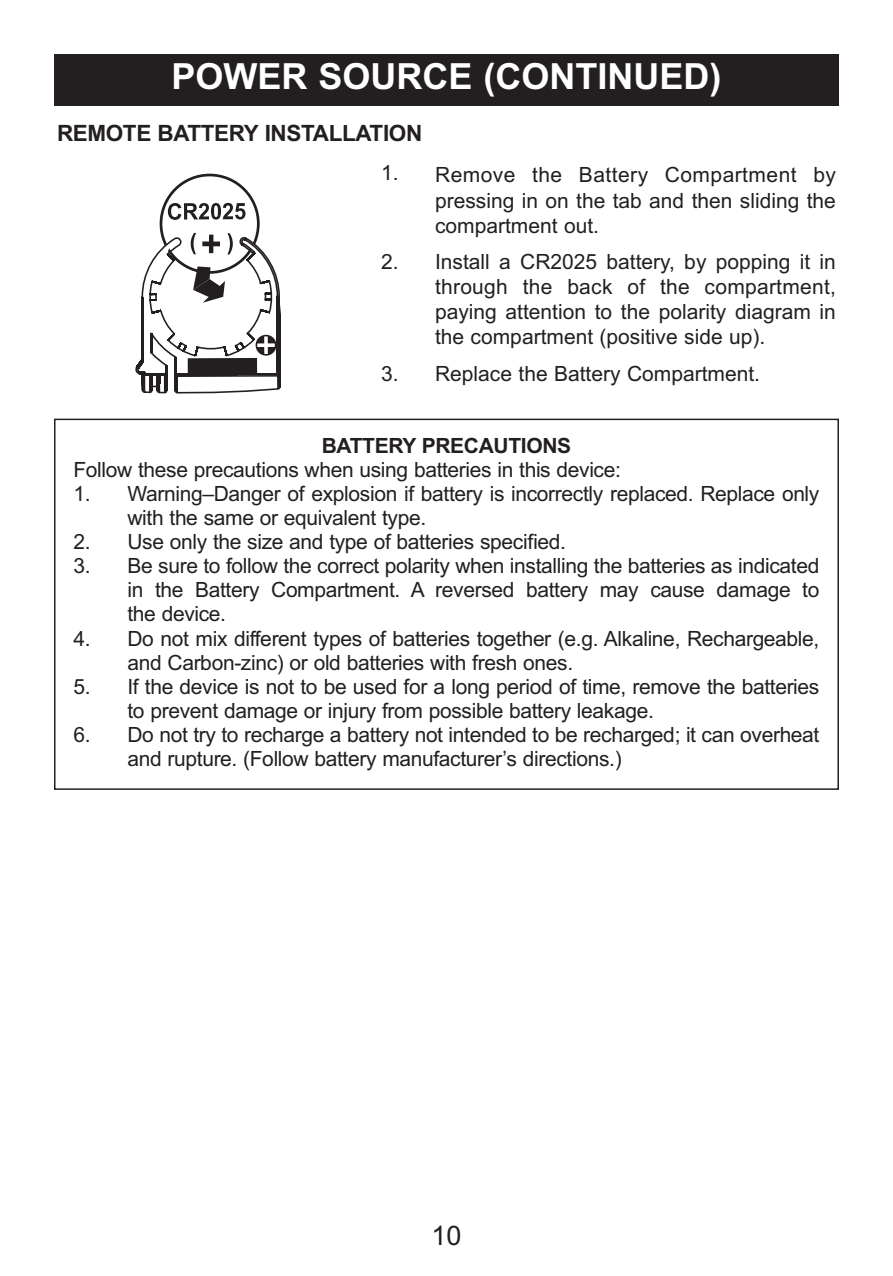
<style>
.page{position:relative;width:893px;height:1276px;background:#fff}
.page>*{position:absolute;margin:0;border:0;box-sizing:border-box;transform-origin:0 0}
.t1{font:700 36px "Arial";color:#fff}
.t2{font:27px "Arial";color:#231f20}
.t3{font:700 22.5px "Arial";letter-spacing:-.015em;color:#231f20}
.t4{font:21px/24px "Arial";letter-spacing:-.015em;color:#231f20}
.t5{font:700 21px "Arial";letter-spacing:-.015em;color:#231f20}
</style>
<div class="page">
<div style="left:54px;top:54px;width:785px;height:52px;background:#231f20"></div>
<div style="left:54px;top:419px;width:785px;height:371px;border:2px solid #231f20"></div>
<div style="left:159px;top:174px;width:101px;height:100px;border:3px solid #231f20;border-radius:50%"></div>
<svg style="left:168px;top:203px;width:77px;height:17px"></svg>
<svg style="left:135px;top:233px;width:145px;height:160px"></svg>
<div style="left:188px;top:358px;width:69px;height:16px;background:#231f20"></div>
<h1 class="t1" style="left:171px;top:56px;width:551px">POWER SOURCE (CONTINUED)</h1>
<p class="t3" style="left:57px;top:120px;width:367px">REMOTE BATTERY INSTALLATION</p>
<p class="t4" style="left:435px;top:163px;width:402px;line-height:25.2px;text-align:justify;text-indent:-54px">1. Remove the Battery Compartment by pressing in on the tab and then sliding the compartment out.</p>
<p class="t4" style="left:435px;top:249px;width:402px;line-height:25.2px;text-align:justify;text-indent:-54px">2. Install a CR2025 battery, by popping it in through the back of the compartment, paying attention to the polarity diagram in the compartment (positive side up).</p>
<p class="t4" style="left:381px;top:361px;width:381px">3. Replace the Battery Compartment.</p>
<p class="t5" style="left:322px;top:434px;width:251px">BATTERY PRECAUTIONS</p>
<p class="t4" style="left:73px;top:458px;width:549px">Follow these precautions when using batteries in this device:</p>
<p class="t4" style="left:127px;top:482px;width:693px;text-indent:-54px">1. Warning–Danger of explosion if battery is incorrectly replaced. Replace only with the same or equivalent type.</p>
<p class="t4" style="left:73px;top:530px;width:494px">2. Use only the size and type of batteries specified.</p>
<p class="t4" style="left:127px;top:554px;width:693px;text-align:justify;text-indent:-54px">3. Be sure to follow the correct polarity when installing the batteries as indicated in the Battery Compartment. A reversed battery may cause damage to the device.</p>
<p class="t4" style="left:127px;top:626px;width:693px;text-indent:-54px">4. Do not mix different types of batteries together (e.g. Alkaline, Rechargeable, and Carbon-zinc) or old batteries with fresh ones.</p>
<p class="t4" style="left:128px;top:674px;width:693px;text-indent:-54px">5. If the device is not to be used for a long period of time, remove the batteries to prevent damage or injury from possible battery leakage.</p>
<p class="t4" style="left:128px;top:722px;width:693px;text-indent:-54px">6. Do not try to recharge a battery not intended to be recharged; it can overheat and rupture. (Follow battery manufacturer’s directions.)</p>
<p class="t2" style="left:431px;top:1219px;width:32px">10</p>
</div>
